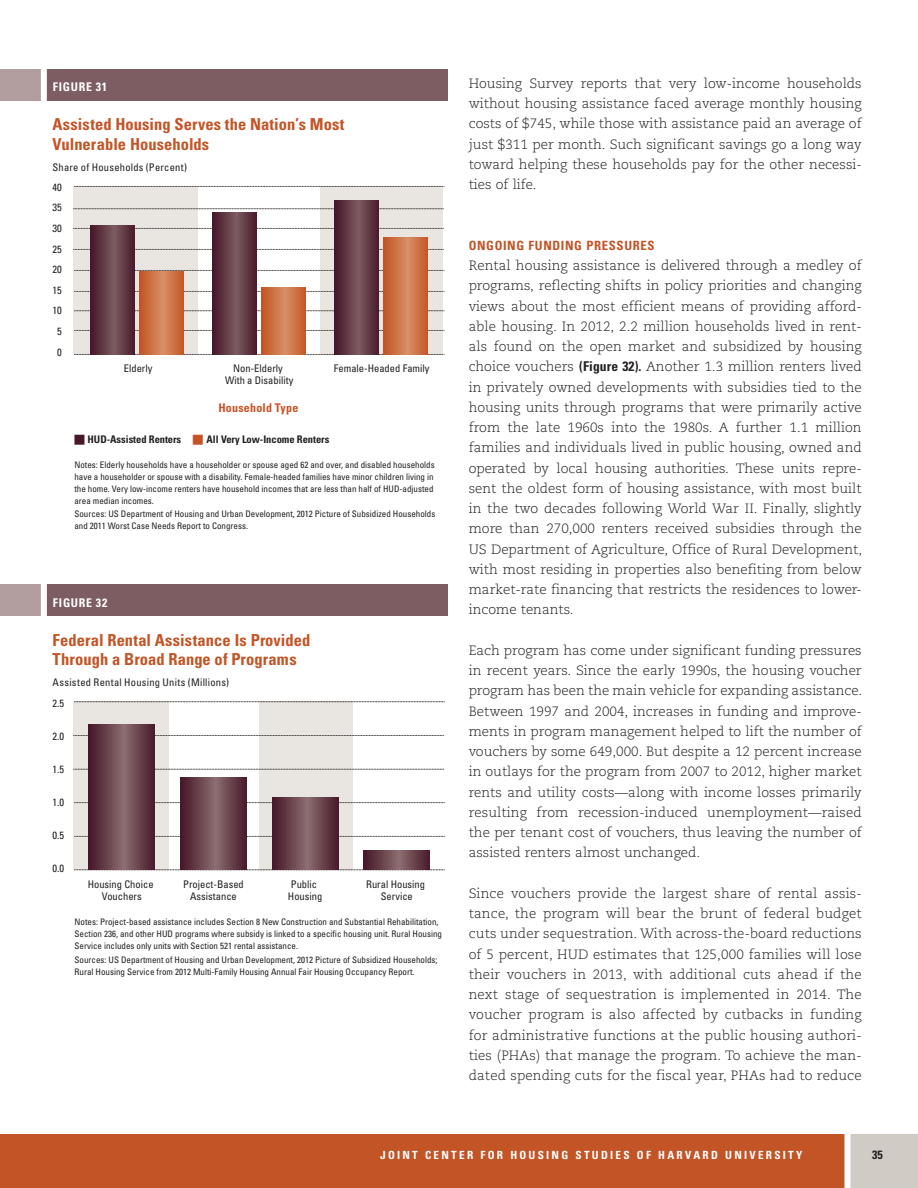
<style>
.page{position:relative;width:918px;height:1188px;background:#fff}
.page>*{position:absolute;margin:0;border:0;box-sizing:border-box;transform-origin:0 0}
.t1{font:700 condensed 16.5px/19.5px "Univers LT Std";letter-spacing:.005em;color:#c35426}
.body{font:300 13.5px/20.2px "Caecilia LT Std";color:#231f20;text-align:justify}
.Subhead{font:700 condensed 12.75px "Univers LT Std";letter-spacing:.05em;color:#c25426}
.t2{font:700 condensed 12px "Univers LT Std";letter-spacing:.06em;color:#fff}
.t3{font:700 condensed 12px "Univers LT Std";letter-spacing:.02em;color:#c35428}
.t4{font:700 condensed 12px "Univers LT Std";color:#231f20}
.t5{font:700 condensed 11.25px "Univers LT Std";letter-spacing:.2em;color:#fff}
.t6{font:condensed 10.5px/12px "Univers LT Std";color:#231f20;text-align:center}
.t7{font:condensed 10.5px "Univers LT Std";letter-spacing:.025em;color:#231f20}
.t8{font:700 condensed 10.5px "Univers LT Std";letter-spacing:-.005em;color:#231f20}
.t9{font:condensed 9px/12px "Univers LT Std";color:#231f20}
.s1{color:#48172b}
.s2{color:#c35428}
.s3{font-family:"Univers LT Std";font-weight:700;font-stretch:condensed}
</style>
<div class="page">
<div style="left:0;top:1134px;width:918px;height:54px;background:#c25426"></div>
<div style="left:846px;top:1134px;width:72px;height:54px;background:#d1cbc6"></div>
<div style="left:844px;top:1129px;width:6px;height:59px;background:#fff"></div>
<div style="left:74px;top:702px;width:95px;height:168px;background:#e9e5e0"></div>
<div style="left:259px;top:702px;width:93px;height:168px;background:#e9e5e0"></div>
<svg style="left:74px;top:870px;width:371px;height:1px"></svg>
<svg style="left:74px;top:802px;width:371px;height:1px"></svg>
<svg style="left:74px;top:836px;width:371px;height:1px"></svg>
<svg style="left:74px;top:769px;width:370px;height:1px"></svg>
<svg style="left:74px;top:735px;width:370px;height:1px"></svg>
<svg style="left:74px;top:701px;width:371px;height:1px"></svg>
<svg style="left:89px;top:725px;width:66px;height:145px;background:#68424c"></svg>
<svg style="left:181px;top:777px;width:66px;height:93px;background:#68424c"></svg>
<svg style="left:272px;top:797px;width:66px;height:73px;background:#68424c"></svg>
<svg style="left:364px;top:850px;width:66px;height:20px"></svg>
<div style="left:0;top:584px;width:448px;height:32px;background:#7e5d62"></div>
<div style="left:0;top:584px;width:43px;height:32px;background:#b29d9f"></div>
<div style="left:41px;top:584px;width:6px;height:37px;background:#fff"></div>
<div style="left:74px;top:186px;width:124px;height:168px;background:#e9e5e0"></div>
<div style="left:320px;top:186px;width:123px;height:168px;background:#e9e5e0"></div>
<svg style="left:74px;top:354px;width:371px;height:1px"></svg>
<svg style="left:74px;top:291px;width:371px;height:1px"></svg>
<svg style="left:74px;top:311px;width:371px;height:1px"></svg>
<svg style="left:74px;top:330px;width:371px;height:1px"></svg>
<svg style="left:74px;top:249px;width:370px;height:1px"></svg>
<svg style="left:74px;top:228px;width:370px;height:1px"></svg>
<svg style="left:74px;top:208px;width:370px;height:1px"></svg>
<svg style="left:74px;top:270px;width:371px;height:1px"></svg>
<svg style="left:74px;top:186px;width:371px;height:1px"></svg>
<svg style="left:139px;top:271px;width:44px;height:83px;background:#cd7245"></svg>
<svg style="left:262px;top:288px;width:44px;height:66px;background:#cd7245"></svg>
<svg style="left:384px;top:238px;width:44px;height:116px;background:#cd7246"></svg>
<svg style="left:91px;top:225px;width:44px;height:129px;background:#613944"></svg>
<svg style="left:213px;top:213px;width:44px;height:141px;background:#613944"></svg>
<svg style="left:335px;top:200px;width:44px;height:154px;background:#613944"></svg>
<div style="left:0;top:69px;width:448px;height:31px;background:#7e5d62"></div>
<div style="left:0;top:69px;width:43px;height:31px;background:#b29d9f"></div>
<div style="left:41px;top:69px;width:6px;height:37px;background:#fff"></div>
<p class="t2" style="left:53px;top:80px;width:56px">FIGURE 31</p>
<p class="t1" style="left:52px;top:114px;width:293px">Assisted Housing Serves the Nation’s Most<br>Vulnerable Households</p>
<p class="t7" style="left:52px;top:160px;width:136px">Share of Households (Percent)</p>
<p class="t6" style="left:52px;top:181px;width:11px">40</p>
<p class="t6" style="left:52px;top:201px;width:11px">35</p>
<p class="t6" style="left:52px;top:222px;width:11px">30</p>
<p class="t6" style="left:52px;top:243px;width:11px">25</p>
<p class="t6" style="left:52px;top:263px;width:11px">20</p>
<p class="t6" style="left:52px;top:284px;width:11px">15</p>
<p class="t6" style="left:52px;top:305px;width:11px">10</p>
<p class="t6" style="left:57px;top:325px;width:6px">5</p>
<p class="t6" style="left:57px;top:346px;width:6px">0</p>
<p class="t6" style="left:124px;top:362px;width:30px">Elderly</p>
<p class="t6" style="left:225px;top:362px;width:70px">Non-Elderly<br>With a Disability</p>
<p class="t6" style="left:334px;top:362px;width:97px">Female-Headed Family</p>
<p class="t3" style="left:218px;top:401px;width:81px">Household Type</p>
<p class="t8" style="left:74px;top:433px;width:256px"><span class="s1">■</span> HUD-Assisted Renters <span class="s2">■</span> All Very Low-Income Renters</p>
<p class="t9" style="left:74px;top:459px;width:362px">Notes: Elderly households have a householder or spouse aged 62 and over, and disabled households have a householder or spouse with a disability. Female-headed families have minor children living in the home. Very low-income renters have household incomes that are less than half of HUD-adjusted area median incomes.</p>
<p class="t9" style="left:74px;top:508px;width:362px">Sources: US Department of Housing and Urban Development, 2012 Picture of Subsidized Households and 2011 Worst Case Needs Report to Congress.</p>
<p class="t2" style="left:53px;top:595px;width:56px">FIGURE 32</p>
<p class="t1" style="left:53px;top:630px;width:259px">Federal Rental Assistance Is Provided<br>Through a Broad Range of Programs</p>
<p class="t7" style="left:53px;top:676px;width:178px">Assisted Rental Housing Units (Millions)</p>
<p class="t6" style="left:53px;top:697px;width:13px">2.5</p>
<p class="t6" style="left:53px;top:731px;width:13px">2.0</p>
<p class="t6" style="left:53px;top:764px;width:13px">1.5</p>
<p class="t6" style="left:53px;top:797px;width:13px">1.0</p>
<p class="t6" style="left:53px;top:830px;width:13px">0.5</p>
<p class="t6" style="left:53px;top:863px;width:13px">0.0</p>
<p class="t6" style="left:88px;top:878px;width:67px">Housing Choice<br>Vouchers</p>
<p class="t6" style="left:183px;top:878px;width:62px">Project-Based<br>Assistance</p>
<p class="t6" style="left:288px;top:878px;width:36px;text-align:left">Public<br>Housing</p>
<p class="t6" style="left:366px;top:878px;width:60px">Rural Housing<br>Service</p>
<p class="t9" style="left:74px;top:916px;width:369px">Notes: Project-based assistance includes Section 8 New Construction and Substantial Rehabilitation,<br>Section 236, and other HUD programs where subsidy is linked to a specific housing unit. Rural Housing<br>Service includes only units with Section 521 rental assistance.</p>
<p class="t9" style="left:74px;top:953px;width:365px">Sources: US Department of Housing and Urban Development, 2012 Picture of Subsidized Households;<br>Rural Housing Service from 2012 Multi-Family Housing Annual Fair Housing Occupancy Report.</p>
<p class="body" style="left:469px;top:73px;width:395px">Housing Survey reports that very low-income households without housing assistance faced average monthly housing costs of $745, while those with assistance paid an average of just $311 per month. Such significant savings go a long way toward helping these households pay for the other necessi&shy;ties of life.</p>
<p class="Subhead" style="left:469px;top:237px;width:187px">ONGOING FUNDING PRESSURES</p>
<p class="body" style="left:469px;top:256px;width:395px">Rental housing assistance is delivered through a medley of programs, reflecting shifts in policy priorities and changing views about the most efficient means of providing afford&shy;able housing. In 2012, 2.2 million households lived in rent&shy;als found on the open market and subsidized by housing choice vouchers <span class="s3">(Figure 32).</span> Another 1.3 million renters lived in privately owned developments with subsidies tied to the housing units through programs that were primarily active from the late 1960s into the 1980s. A further 1.1 million families and individuals lived in public housing, owned and operated by local housing authorities. These units repre&shy;sent the oldest form of housing assistance, with most built in the two decades following World War II. Finally, slightly more than 270,000 renters received subsidies through the US Department of Agriculture, Office of Rural Development, with most residing in properties also benefiting from below market-rate financing that restricts the residences to lower&shy;income tenants.</p>
<p class="body" style="left:469px;top:640px;width:395px">Each program has come under significant funding pressures in recent years. Since the early 1990s, the housing voucher program has been the main vehicle for expanding assistance.<br>Between 1997 and 2004, increases in funding and improve&shy;ments in program management helped to lift the number of vouchers by some 649,000. But despite a 12 percent increase in outlays for the program from 2007 to 2012, higher market rents and utility costs—along with income losses primarily resulting from recession-induced unemployment—raised the per tenant cost of vouchers, thus leaving the number of assisted renters almost unchanged.</p>
<p class="body" style="left:469px;top:883px;width:395px">Since vouchers provide the largest share of rental assis&shy;tance, the program will bear the brunt of federal budget cuts under sequestration. With across-the-board reductions of 5 percent, HUD estimates that 125,000 families will lose their vouchers in 2013, with additional cuts ahead if the next stage of sequestration is implemented in 2014. The voucher program is also affected by cutbacks in funding for administrative functions at the public housing authori&shy;ties (PHAs) that manage the program. To achieve the man&shy;dated spending cuts for the fiscal year, PHAs had to reduce</p>
<p class="t5" style="left:380px;top:1148px;width:424px">JOINT CENTER FOR HOUSING STUDIES OF HARVARD UNIVERSITY</p>
<p class="t4" style="left:872px;top:1148px;width:12px">35</p>
</div>
